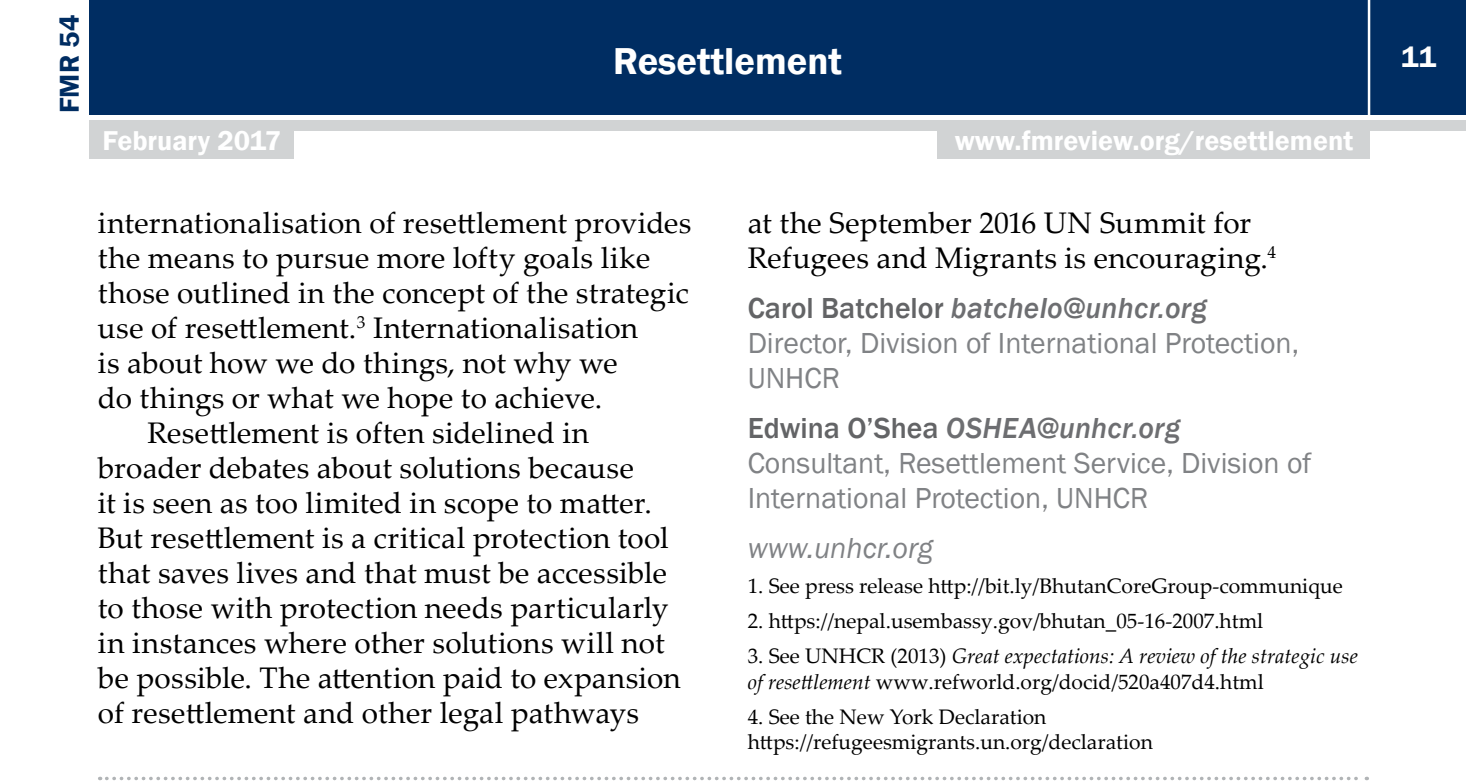
<style>
.page{position:relative;width:1466px;height:783px;background:#fff}
.page>*{position:absolute;margin:0;border:0;box-sizing:border-box;transform-origin:0 0}
.t1{font:600 38.5px "Franklin Gothic";color:#fff}
.t2{font:29.75px/35px "Palatino Linotype";letter-spacing:.005em;color:#000}
.t3{font:29.75px/35px "Franklin Gothic";color:#808285}
.t4{font:italic 29.75px "Franklin Gothic";color:#808285}
.t5{font:600 29.75px "Franklin Gothic";color:#fff}
.t6{font:600 28px "Franklin Gothic";color:#fff}
.t7{font:600 28px "Franklin Gothic";color:#002d62}
.t8{font:21px/25.2px "Palatino Linotype";color:#000}
.t9{font:italic 21px/25.2px "Palatino Linotype";color:#000}
.s1{font-weight:500;color:#636466}
.s2{font-weight:500;font-style:italic;color:#6d6e71}
.s3{font-style:normal}
</style>
<div class="page">
<div style="left:89px;top:0;width:1377px;height:115px;background:#002d62"></div>
<div style="left:89px;top:120px;width:1377px;height:10px;background:#d1d3d4"></div>
<hr style="left:1367px;top:0;width:3px;height:117px;background:#fff">
<div style="left:89px;top:127px;width:205px;height:31px;background:#d1d3d4"></div>
<div style="left:937px;top:128px;width:433px;height:31px;background:#d1d3d4"></div>
<svg style="left:107px;top:776px;width:1260px;height:3px"></svg>
<p class="t7" style="left:52px;top:113px;width:100px;rotate:-90deg">FMR 54</p>
<p class="t1" style="left:613px;top:37px;width:230px">Resettlement</p>
<p class="t6" style="left:102px;top:123px;width:180px">February 2017</p>
<p class="t6" style="left:954px;top:123px;width:400px">www.fmreview.org/resettlement</p>
<p class="t2" style="left:98px;top:204px;width:595px">internationalisation of resettlement provides</p>
<p class="t2" style="left:98px;top:239px;width:554px">the means to pursue more lofty goals like</p>
<p class="t2" style="left:98px;top:274px;width:592px">those outlined in the concept of the strategic</p>
<p class="t2" style="left:98px;top:309px;width:542px">use of resettlement.<sup>3</sup> Internationalisation</p>
<p class="t2" style="left:98px;top:344px;width:521px">is about how we do things, not why we</p>
<p class="t2" style="left:98px;top:379px;width:506px">do things or what we hope to achieve.</p>
<p class="t2" style="left:147px;top:414px;width:443px">Resettlement is often sidelined in</p>
<p class="t2" style="left:98px;top:449px;width:537px">broader debates about solutions because</p>
<p class="t2" style="left:98px;top:484px;width:555px">it is seen as too limited in scope to matter.</p>
<p class="t2" style="left:98px;top:519px;width:572px">But resettlement is a critical protection tool</p>
<p class="t2" style="left:98px;top:554px;width:570px">that saves lives and that must be accessible</p>
<p class="t2" style="left:98px;top:589px;width:572px">to those with protection needs particularly</p>
<p class="t2" style="left:98px;top:624px;width:568px">in instances where other solutions will not</p>
<p class="t2" style="left:98px;top:659px;width:584px">be possible. The attention paid to expansion</p>
<p class="t2" style="left:98px;top:694px;width:543px">of resettlement and other legal pathways</p>
<p class="t2" style="left:748px;top:204px;width:530px">at the September 2016 UN Summit for<br>Refugees and Migrants is encouraging.<sup>4</sup></p>
<p class="t3" style="left:748px;top:291px;width:553px"><span class="s1">Carol Batchelor</span> <span class="s2">batchelo@unhcr.org<br></span>Director, Division of International Protection,<br>UNHCR</p>
<p class="t3" style="left:748px;top:411px;width:565px"><span class="s1">Edwina O’Shea</span> <span class="s2">OSHEA@unhcr.org<br></span>Consultant, Resettlement Service, Division of<br>International Protection, UNHCR</p>
<p class="t4" style="left:748px;top:529px;width:187px">www.unhcr.org</p>
<p class="t8" style="left:748px;top:572px;width:596px">1. See press release http://bit.ly/BhutanCoreGroup-communique</p>
<p class="t8" style="left:748px;top:607px;width:517px">2. https://nepal.usembassy.gov/bhutan_05-16-2007.html</p>
<p class="t9" style="left:748px;top:642px;width:612px"><span class="s3">3. See UNHCR (2013)</span> Great expectations: A review of the strategic use of resettlement <span class="s3">www.refworld.org/docid/520a407d4.html</span></p>
<p class="t8" style="left:748px;top:702px;width:407px">4. See the New York Declaration https://refugeesmigrants.un.org/declaration</p>
<p class="t5" style="left:1401px;top:39px;width:37px">11</p>
</div>
